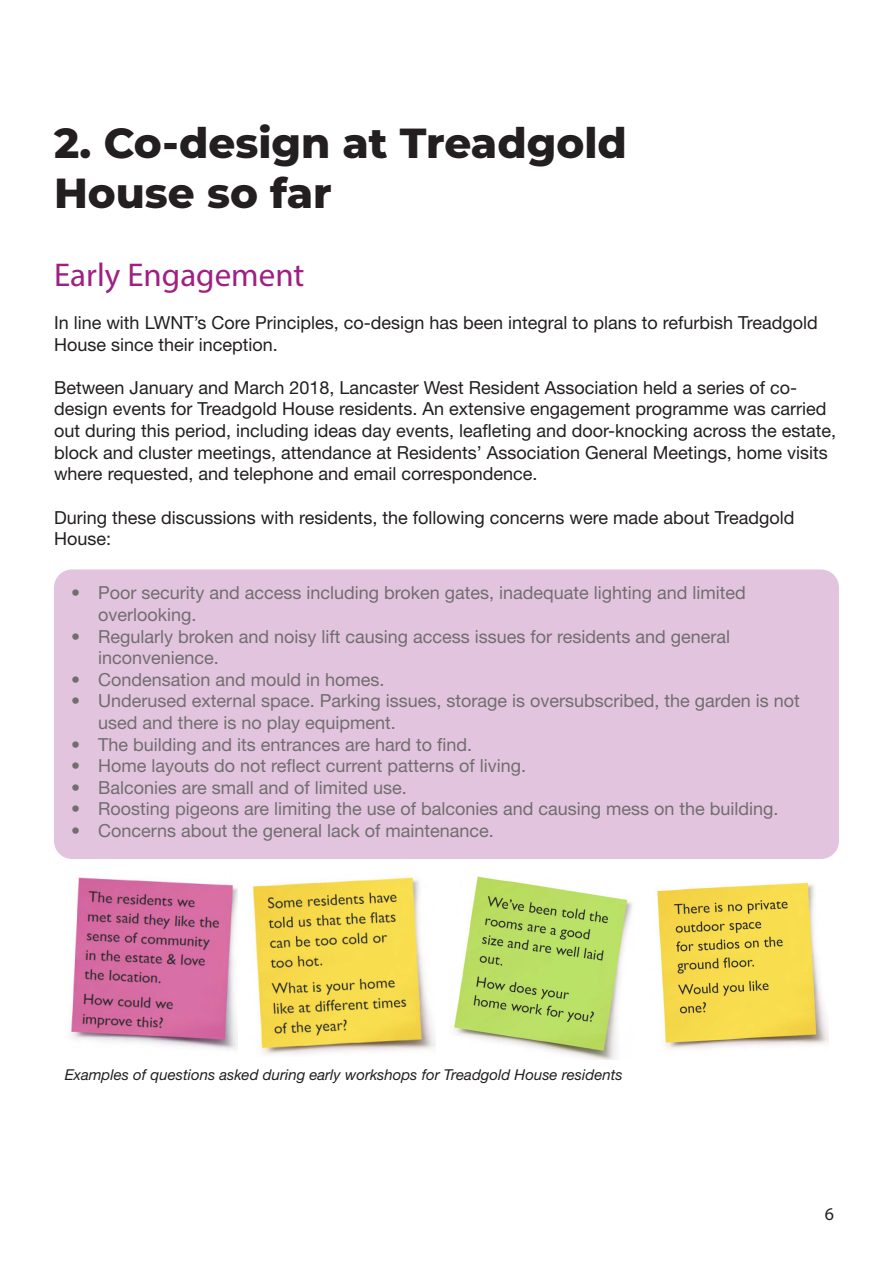
<style>
.page{position:relative;width:893px;height:1263px;background:#fff}
.page>*{position:absolute;margin:0;border:0;box-sizing:border-box;transform-origin:0 0}
.t1{font:800 42px/50.4px "Montserrat";color:#231f20}
.t2{font:33px "Myriad Pro";color:#9e2083}
.t3{font:18px/21.6px "Helvetica Neue LT Pro";color:#231f20}
.t4{font:18px "Myriad Pro";color:#231f20}
.t5{font:italic 15px "Helvetica Neue LT Pro";color:#231f20}
</style>
<div class="page">
<img style="left:70px;top:877px;width:167px;height:173px">
<img style="left:252px;top:876px;width:184px;height:179px">
<img style="left:453px;top:876px;width:180px;height:184px">
<img style="left:657px;top:882px;width:171px;height:167px">
<div style="left:54px;top:569px;width:785px;height:290px;background:#e3c4de;border-radius:18px"></div>
<p class="t1" style="left:54px;top:115px;width:574px">2. Co-design at Treadgold<br>House so far</p>
<p class="t2" style="left:54px;top:254px;width:252px">Early Engagement</p>
<p class="t3" style="left:54px;top:311px;width:765px">In line with LWNT’s Core Principles, co-design has been integral to plans to refurbish Treadgold<br>House since their inception.</p>
<p class="t3" style="left:54px;top:376px;width:784px">Between January and March 2018, Lancaster West Resident Association held a series of co&shy;design events for Treadgold House residents. An extensive engagement programme was carried out during this period, including ideas day events, leafleting and door-knocking across the estate, block and cluster meetings, attendance at Residents’ Association General Meetings, home visits where requested, and telephone and email correspondence.</p>
<p class="t3" style="left:54px;top:506px;width:742px">During these discussions with residents, the following concerns were made about Treadgold<br>House:</p>
<p class="t3" style="left:98px;top:582px;width:649px;text-indent:-27px">• Poor security and access including broken gates, inadequate lighting and limited overlooking.</p>
<p class="t3" style="left:98px;top:625px;width:634px;text-indent:-27px">• Regularly broken and noisy lift causing access issues for residents and general inconvenience.</p>
<p class="t3" style="left:71px;top:668px;width:315px">• Condensation and mould in homes.</p>
<p class="t3" style="left:98px;top:690px;width:703px;text-indent:-27px">• Underused external space. Parking issues, storage is oversubscribed, the garden is not used and there is no play equipment.</p>
<p class="t3" style="left:71px;top:733px;width:403px">• The building and its entrances are hard to find.</p>
<p class="t3" style="left:71px;top:754px;width:457px">• Home layouts do not reflect current patterns of living.</p>
<p class="t3" style="left:71px;top:776px;width:337px">• Balconies are small and of limited use.</p>
<p class="t3" style="left:71px;top:798px;width:709px">• Roosting pigeons are limiting the use of balconies and causing mess on the building.</p>
<p class="t3" style="left:71px;top:819px;width:424px">• Concerns about the general lack of maintenance.</p>
<p class="t5" style="left:65px;top:1065px;width:559px">Examples of questions asked during early workshops for Treadgold House residents</p>
<p class="t4" style="left:825px;top:1202px;width:11px">6</p>
</div>
